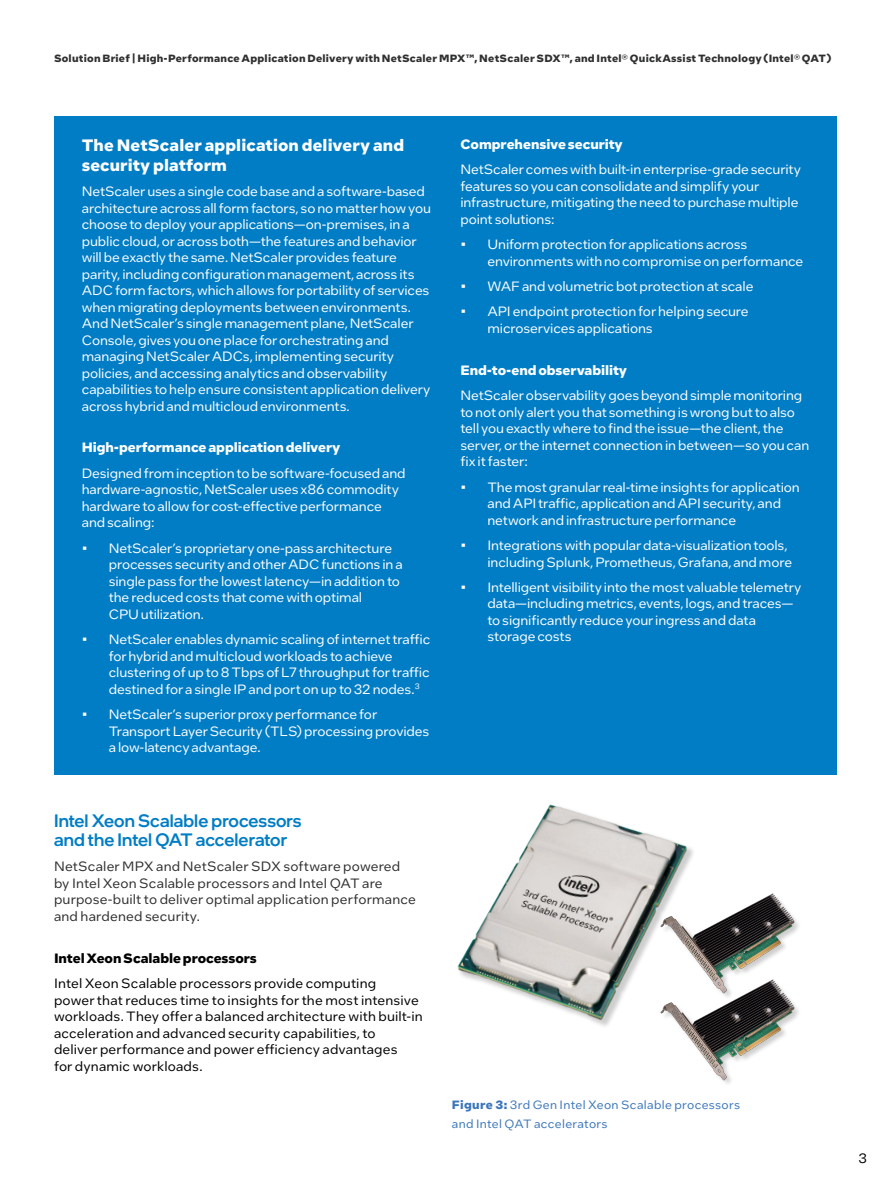
<style>
.page{position:relative;width:891px;height:1188px;background:#fff}
.page>*{position:absolute;margin:0;border:0;box-sizing:border-box;transform-origin:0 0}
.t1{font:500 18px/19.5px "Intel One Display";color:#007dc5}
.t2{font:700 16.5px/19.5px "Intel One Text";letter-spacing:.005em;color:#fff}
.t3{font:13.5px/16.5px "Intel One Text";letter-spacing:-.01em;color:#fff}
.t4{font:13.5px/16.5px "Intel One Text";letter-spacing:.01em;color:#000}
.t5{font:13.5px/16.5px "Intel One Text";letter-spacing:.01em;color:#2e2f2f}
.t6{font:700 13.5px "Intel One Text";letter-spacing:-.005em;color:#fff}
.t7{font:700 13.5px "Intel One Text";letter-spacing:-.005em;color:#000}
.t8{font:12px/19.5px "Intel One Text";letter-spacing:.025em;color:#3b76ba}
.t9{font:700 10.5px "Intel One Text";letter-spacing:.02em;color:#2e2f2f}
.s1{font-weight:700}
</style>
<div class="page">
<img style="left:457px;top:804px;width:274px;height:280px">
<img style="left:637px;top:891px;width:162px;height:87px">
<img style="left:637px;top:978px;width:162px;height:103px">
<div style="left:54px;top:117px;width:783px;height:658px;background:#007dc5"></div>
<p class="t9" style="left:54px;top:51px;width:779px">Solution Brief | High-Performance Application Delivery with NetScaler MPX™, NetScaler SDX™, and Intel® QuickAssist Technology (Intel® QAT)</p>
<p class="t2" style="left:82px;top:135px;width:324px">The NetScaler application delivery and security platform</p>
<p class="t3" style="left:82px;top:183px;width:351px">NetScaler uses a single code base and a software-based architecture across all form factors, so no matter how you choose to deploy your applications—on-premises, in a public cloud, or across both—the features and behavior will be exactly the same. NetScaler provides feature parity, including configuration management, across its ADC form factors, which allows for portability of services when migrating deployments between environments.<br>And NetScaler’s single management plane, NetScaler Console, gives you one place for orchestrating and managing NetScaler ADCs, implementing security policies, and accessing analytics and observability capabilities to help ensure consistent application delivery across hybrid and multicloud environments.</p>
<p class="t6" style="left:82px;top:438px;width:260px">High-performance application delivery</p>
<p class="t3" style="left:82px;top:464px;width:325px">Designed from inception to be software-focused and hardware-agnostic, NetScaler uses x86 commodity hardware to allow for cost-effective performance and scaling:</p>
<p class="t3" style="left:109px;top:539px;width:295px;text-indent:-27px">• NetScaler’s proprietary one-pass architecture processes security and other ADC functions in a single pass for the lowest latency—in addition to the reduced costs that come with optimal<br>CPU utilization.</p>
<p class="t3" style="left:109px;top:631px;width:323px;text-indent:-27px">• NetScaler enables dynamic scaling of internet traffic for hybrid and multicloud workloads to achieve clustering of up to 8 Tbps of L7 throughput for traffic destined for a single IP and port on up to 32 nodes.<sup>3</sup></p>
<p class="t3" style="left:109px;top:706px;width:322px;text-indent:-27px">• NetScaler’s superior proxy performance for<br>Transport Layer Security (TLS) processing provides a low-latency advantage.</p>
<p class="t6" style="left:460px;top:134px;width:164px">Comprehensive security</p>
<p class="t3" style="left:460px;top:161px;width:342px">NetScaler comes with built-in enterprise-grade security features so you can consolidate and simplify your infrastructure, mitigating the need to purchase multiple point solutions:</p>
<p class="t3" style="left:487px;top:236px;width:317px;text-indent:-27px">• Uniform protection for applications across environments with no compromise on performance</p>
<p class="t3" style="left:460px;top:278px;width:295px">• WAF and volumetric bot protection at scale</p>
<p class="t3" style="left:487px;top:303px;width:263px;text-indent:-27px">• API endpoint protection for helping secure microservices applications</p>
<p class="t6" style="left:460px;top:360px;width:168px">End-to-end observability</p>
<p class="t3" style="left:460px;top:387px;width:350px">NetScaler observability goes beyond simple monitoring to not only alert you that something is wrong but to also tell you exactly where to find the issue—the client, the server, or the internet connection in between—so you can fix it faster:</p>
<p class="t3" style="left:487px;top:478px;width:314px;text-indent:-27px">• The most granular real-time insights for application and API traffic, application and API security, and network and infrastructure performance</p>
<p class="t3" style="left:487px;top:537px;width:306px;text-indent:-27px">• Integrations with popular data-visualization tools, including Splunk, Prometheus, Grafana, and more</p>
<p class="t3" style="left:487px;top:579px;width:315px;text-indent:-27px">• Intelligent visibility into the most valuable telemetry data—including metrics, events, logs, and traces— to significantly reduce your ingress and data storage costs</p>
<h1 class="t1" style="left:54px;top:810px;width:249px">Intel Xeon Scalable processors and the Intel QAT accelerator</h1>
<p class="t5" style="left:54px;top:858px;width:363px">NetScaler MPX and NetScaler SDX software powered by Intel Xeon Scalable processors and Intel QAT are purpose-built to deliver optimal application performance and hardened security.</p>
<p class="t7" style="left:54px;top:948px;width:204px">Intel Xeon Scalable processors</p>
<p class="t4" style="left:54px;top:975px;width:370px">Intel Xeon Scalable processors provide computing<br>power that reduces time to insights for the most intensive workloads. They offer a balanced architecture with built-in acceleration and advanced security capabilities, to<br>deliver performance and power efficiency advantages<br>for dynamic workloads.</p>
<p class="t8" style="left:452px;top:1094px;width:290px"><span class="s1">Figure 3:</span> 3rd Gen Intel Xeon Scalable processors and Intel QAT accelerators</p>
<p class="t4" style="left:858px;top:1150px;width:10px">3</p>
</div>
